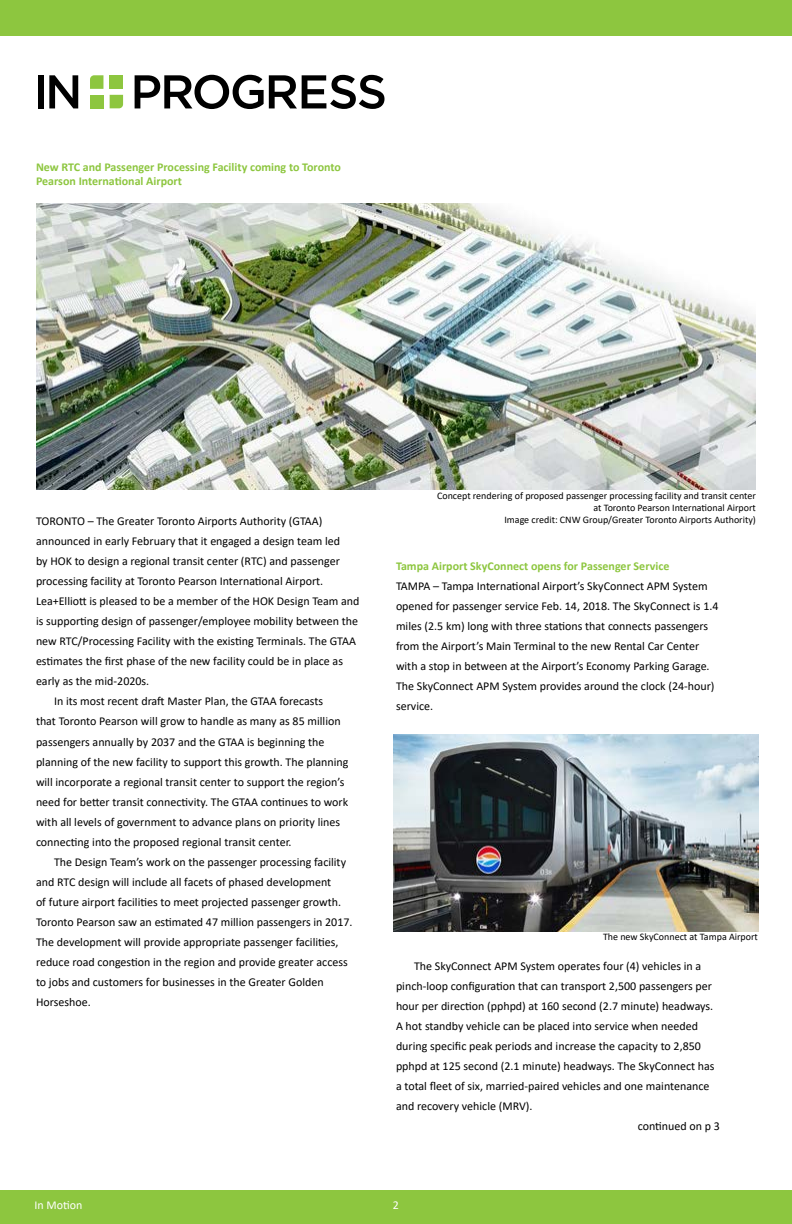
<style>
.page{position:relative;width:792px;height:1224px;background:#fff}
.page>*{position:absolute;margin:0;border:0;box-sizing:border-box;transform-origin:0 0}
.t1{font:12px/20px "Calibri";color:#000}
.t2{font:700 12px/14.4px "Calibri";color:#8dc63f}
.t3{font:12px "Calibri";color:#fff}
.t4{font:10px/12px "Calibri";color:#000;text-align:right}
</style>
<div class="page">
<div style="left:0;top:1190px;width:792px;height:34px;background:#8dc63f"></div>
<div style="left:0;top:0;width:792px;height:36px;background:#8dc63f"></div>
<div style="left:38px;top:75px;width:6px;height:33px;background:#000"></div>
<svg style="left:49px;top:75px;width:29px;height:33px"></svg>
<svg style="left:135px;top:75px;width:249px;height:34px"></svg>
<div style="left:90px;top:95px;width:13px;height:13px;background:#8dc63f"></div>
<div style="left:110px;top:75px;width:13px;height:14px;background:#8dc63f"></div>
<svg style="left:110px;top:95px;width:13px;height:13px"></svg>
<svg style="left:90px;top:75px;width:13px;height:14px"></svg>
<img style="left:36px;top:204px;width:720px;height:286px">
<img style="left:393px;top:734px;width:366px;height:198px">
<p class="t2" style="left:36px;top:160px;width:306px">New RTC and Passenger Processing Facility coming to Toronto<br>Pearson International Airport</p>
<p class="t1" style="left:36px;top:511px;width:288px">TORONTO – The Greater Toronto Airports Authority (GTAA)</p>
<p class="t1" style="left:36px;top:531px;width:306px">announced in early February that it engaged a design team led</p>
<p class="t1" style="left:36px;top:551px;width:305px">by HOK to design a regional transit center (RTC) and passenger</p>
<p class="t1" style="left:36px;top:571px;width:289px">processing facility at Toronto Pearson International Airport.</p>
<p class="t1" style="left:36px;top:591px;width:325px">Lea+Elliott is pleased to be a member of the HOK Design Team and</p>
<p class="t1" style="left:36px;top:611px;width:323px">is supporting design of passenger/employee mobility between the</p>
<p class="t1" style="left:36px;top:631px;width:322px">new RTC/Processing Facility with the existing Terminals. The GTAA</p>
<p class="t1" style="left:36px;top:651px;width:309px">estimates the first phase of the new facility could be in place as</p>
<p class="t1" style="left:36px;top:671px;width:115px">early as the mid-2020s.</p>
<p class="t1" style="left:54px;top:691px;width:271px">In its most recent draft Master Plan, the GTAA forecasts</p>
<p class="t1" style="left:36px;top:711px;width:306px">that Toronto Pearson will grow to handle as many as 85 million</p>
<p class="t1" style="left:36px;top:731px;width:290px">passengers annually by 2037 and the GTAA is beginning the</p>
<p class="t1" style="left:36px;top:751px;width:314px">planning of the new facility to support this growth. The planning</p>
<p class="t1" style="left:36px;top:771px;width:310px">will incorporate a regional transit center to support the region’s</p>
<p class="t1" style="left:36px;top:791px;width:314px">need for better transit connectivity. The GTAA continues to work</p>
<p class="t1" style="left:36px;top:811px;width:306px">with all levels of government to advance plans on priority lines</p>
<p class="t1" style="left:36px;top:831px;width:257px">connecting into the proposed regional transit center.</p>
<p class="t1" style="left:54px;top:851px;width:294px">The Design Team’s work on the passenger processing facility</p>
<p class="t1" style="left:36px;top:871px;width:297px">and RTC design will include all facets of phased development</p>
<p class="t1" style="left:36px;top:891px;width:307px">of future airport facilities to meet projected passenger growth.</p>
<p class="t1" style="left:36px;top:911px;width:318px">Toronto Pearson saw an estimated 47 million passengers in 2017.</p>
<p class="t1" style="left:36px;top:931px;width:304px">The development will provide appropriate passenger facilities,</p>
<p class="t1" style="left:36px;top:951px;width:313px">reduce road congestion in the region and provide greater access</p>
<p class="t1" style="left:36px;top:971px;width:289px">to jobs and customers for businesses in the Greater Golden</p>
<p class="t1" style="left:36px;top:991px;width:56px">Horseshoe.</p>
<p class="t4" style="left:437px;top:490px;width:320px">Concept rendering of proposed passenger processing facility and transit center at Toronto Pearson International Airport<br>Image credit: CNW Group/Greater Toronto Airports Authority)</p>
<p class="t2" style="left:396px;top:559px;width:275px">Tampa Airport SkyConnect opens for Passenger Service</p>
<p class="t1" style="left:396px;top:576px;width:324px">TAMPA – Tampa International Airport’s SkyConnect APM System opened for passenger service Feb. 14, 2018. The SkyConnect is 1.4 miles (2.5 km) long with three stations that connects passengers from the Airport’s Main Terminal to the new Rental Car Center with a stop in between at the Airport’s Economy Parking Garage.<br>The SkyConnect APM System provides around the clock (24-hour) service.</p>
<p class="t4" style="left:603px;top:931px;width:156px">The new SkyConnect at Tampa Airport</p>
<p class="t1" style="left:414px;top:956px;width:289px">The SkyConnect APM System operates four (4) vehicles in a</p>
<p class="t1" style="left:396px;top:976px;width:318px">pinch-loop configuration that can transport 2,500 passengers per</p>
<p class="t1" style="left:396px;top:996px;width:319px">hour per direction (pphpd) at 160 second (2.7 minute) headways.</p>
<p class="t1" style="left:396px;top:1016px;width:304px">A hot standby vehicle can be placed into service when needed</p>
<p class="t1" style="left:396px;top:1036px;width:306px">during specific peak periods and increase the capacity to 2,850</p>
<p class="t1" style="left:396px;top:1056px;width:320px">pphpd at 125 second (2.1 minute) headways. The SkyConnect has</p>
<p class="t1" style="left:396px;top:1076px;width:315px">a total fleet of six, married-paired vehicles and one maintenance</p>
<p class="t1" style="left:396px;top:1096px;width:138px">and recovery vehicle (MRV).</p>
<p class="t1" style="left:638px;top:1116px;width:84px">continued on p 3</p>
<p class="t3" style="left:34px;top:1197px;width:49px">In Motion</p>
<p class="t3" style="left:393px;top:1197px;width:8px">2</p>
</div>
